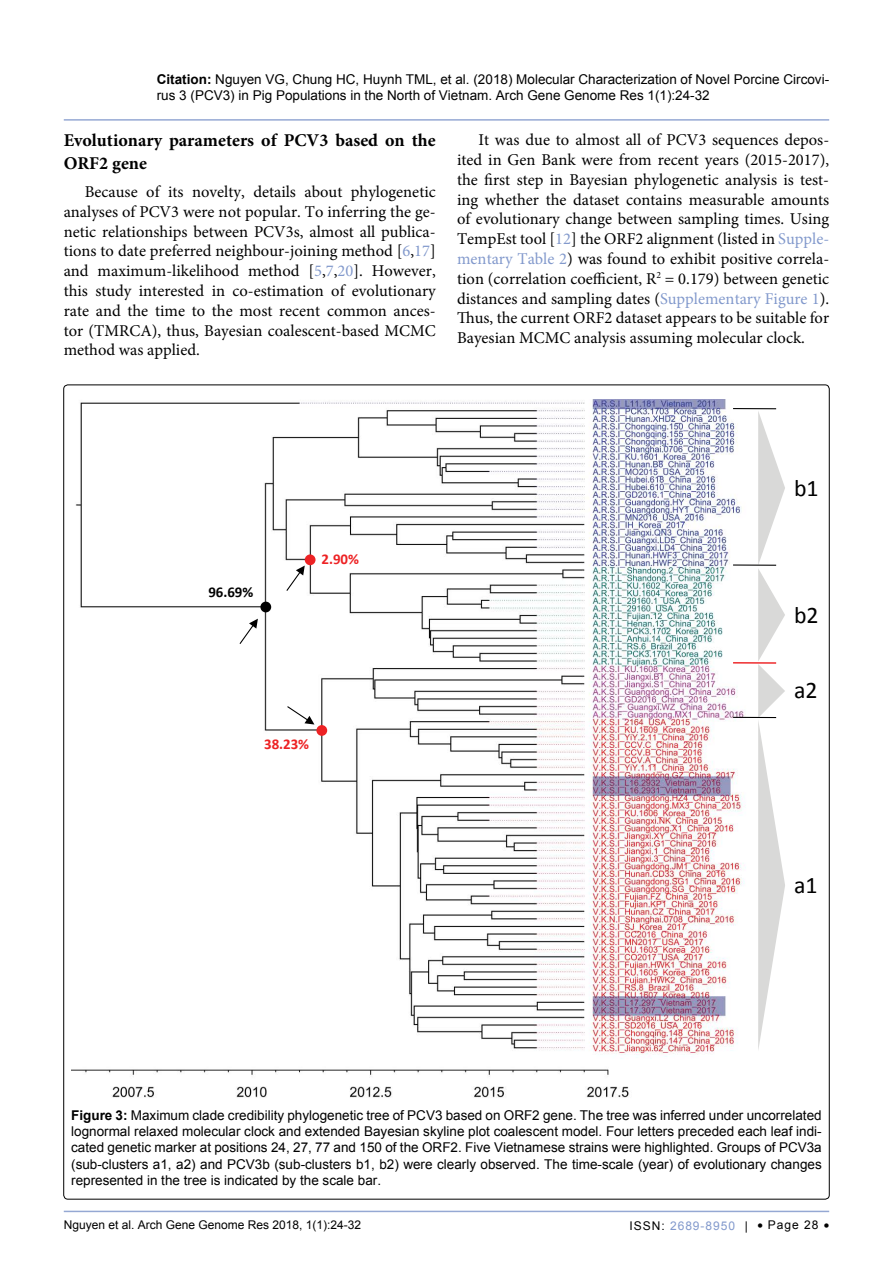
<style>
.page{position:relative;width:893px;height:1263px;background:#fff}
.page>*{position:absolute;margin:0;border:0;box-sizing:border-box;transform-origin:0 0}
.t1{font:23.85px "Calibri";color:#010101}
.t2{font:700 18px/22.5px "Minion Pro";color:#000}
.t3{font:16.5px/19.8px "Minion Pro";color:#000;text-align:justify}
.t4{font:700 14.85px "Calibri";color:#ed2224}
.t5{font:700 14.85px "Calibri";color:#010101}
.t6{font:13.5px/16.2px "Arial";color:#000}
.t7{font:12px "Arial";color:#000}
.t8{font:12px "Arial";letter-spacing:.08em;color:#8299cc}
.s1{font-weight:700}
.s2{color:#8299cc}
.s3{color:#000}
</style>
<div class="page">
<hr style="left:64px;top:1211px;width:765px;height:1px;background:#8299cc">
<hr style="left:64px;top:119px;width:765px;height:2px;background:#8299cc">
<img style="left:72px;top:399px;width:661px;height:699px">
<svg style="left:733px;top:408px;width:52px;height:642px"></svg>
<div style="left:260px;top:602px;width:11px;height:10px;background:#010101;border-radius:50%"></div>
<div style="left:305px;top:554px;width:11px;height:11px;background:#ed2224;border-radius:50%"></div>
<svg style="left:285px;top:565px;width:20px;height:27px"></svg>
<div style="left:316px;top:725px;width:11px;height:11px;background:#ed2224;border-radius:50%"></div>
<svg style="left:286px;top:705px;width:28px;height:19px"></svg>
<svg style="left:238px;top:619px;width:20px;height:26px"></svg>
<p class="t6" style="left:157px;top:71px;width:674px"><span class="s1">Citation:</span> Nguyen VG, Chung HC, Huynh TML, et al. (2018) Molecular Characterization of Novel Porcine Circovi&shy;rus 3 (PCV3) in Pig Populations in the North of Vietnam. Arch Gene Genome Res 1(1):24-32</p>
<p class="t2" style="left:64px;top:129px;width:374px">Evolutionary parameters of PCV3 based on the<br>ORF2 gene</p>
<p class="t3" style="left:64px;top:182px;width:374px;text-indent:21px">Because of its novelty, details about phylogenetic analyses of PCV3 were not popular. To inferring the ge&shy;netic relationships between PCV3s, almost all publica&shy;tions to date preferred neighbour-joining method [<span class="s2">6</span>,<span class="s2">17</span>] and maximum-likelihood method [<span class="s2">5</span>,<span class="s2">7</span>,<span class="s2">20</span>]. However, this study interested in co-estimation of evolutionary rate and the time to the most recent common ances&shy;tor (TMRCA), thus, Bayesian coalescent-based MCMC method was applied.</p>
<p class="t3" style="left:457px;top:130px;width:374px;text-indent:21px">It was due to almost all of PCV3 sequences depos&shy;ited in Gen Bank were from recent years (2015-2017), the first step in Bayesian phylogenetic analysis is test&shy;ing whether the dataset contains measurable amounts of evolutionary change between sampling times. Using TempEst tool [<span class="s2">12</span>] the ORF2 alignment (listed in <span class="s2">Supple&shy;mentary Table 2</span>) was found to exhibit positive correla&shy;tion (correlation coefficient, R<sup>2</sup> = 0.179) between genetic distances and sampling dates (<span class="s2">Supplementary Figure 1</span>).<br>Thus, the current ORF2 dataset appears to be suitable for Bayesian MCMC analysis assuming molecular clock.</p>
<p class="t5" style="left:208px;top:582px;width:47px">96.69%</p>
<p class="t4" style="left:322px;top:550px;width:39px">2.90%</p>
<p class="t4" style="left:264px;top:735px;width:47px">38.23%</p>
<h1 class="t1" style="left:794px;top:473px;width:26px">b1</h1>
<h1 class="t1" style="left:794px;top:600px;width:26px">b2</h1>
<h1 class="t1" style="left:794px;top:675px;width:25px">a2</h1>
<h1 class="t1" style="left:794px;top:870px;width:25px">a1</h1>
<p class="t6" style="left:71px;top:1107px;width:752px;text-align:justify"><span class="s1">Figure 3:</span> Maximum clade credibility phylogenetic tree of PCV3 based on ORF2 gene. The tree was inferred under uncorrelated lognormal relaxed molecular clock and extended Bayesian skyline plot coalescent model. Four letters preceded each leaf indi&shy;cated genetic marker at positions 24, 27, 77 and 150 of the ORF2. Five Vietnamese strains were highlighted. Groups of PCV3a (sub-clusters a1, a2) and PCV3b (sub-clusters b1, b2) were clearly observed. The time-scale (year) of evolutionary changes represented in the tree is indicated by the scale bar.</p>
<p class="t7" style="left:64px;top:1217px;width:299px">Nguyen et al. Arch Gene Genome Res 2018, 1(1):24-32</p>
<p class="t8" style="left:630px;top:1217px;width:120px"><span class="s3">ISSN:</span> 2689-8950 <span class="s3">|</span></p>
<p class="t7" style="left:757px;top:1217px;width:73px">• Page 28 •</p>
</div>
